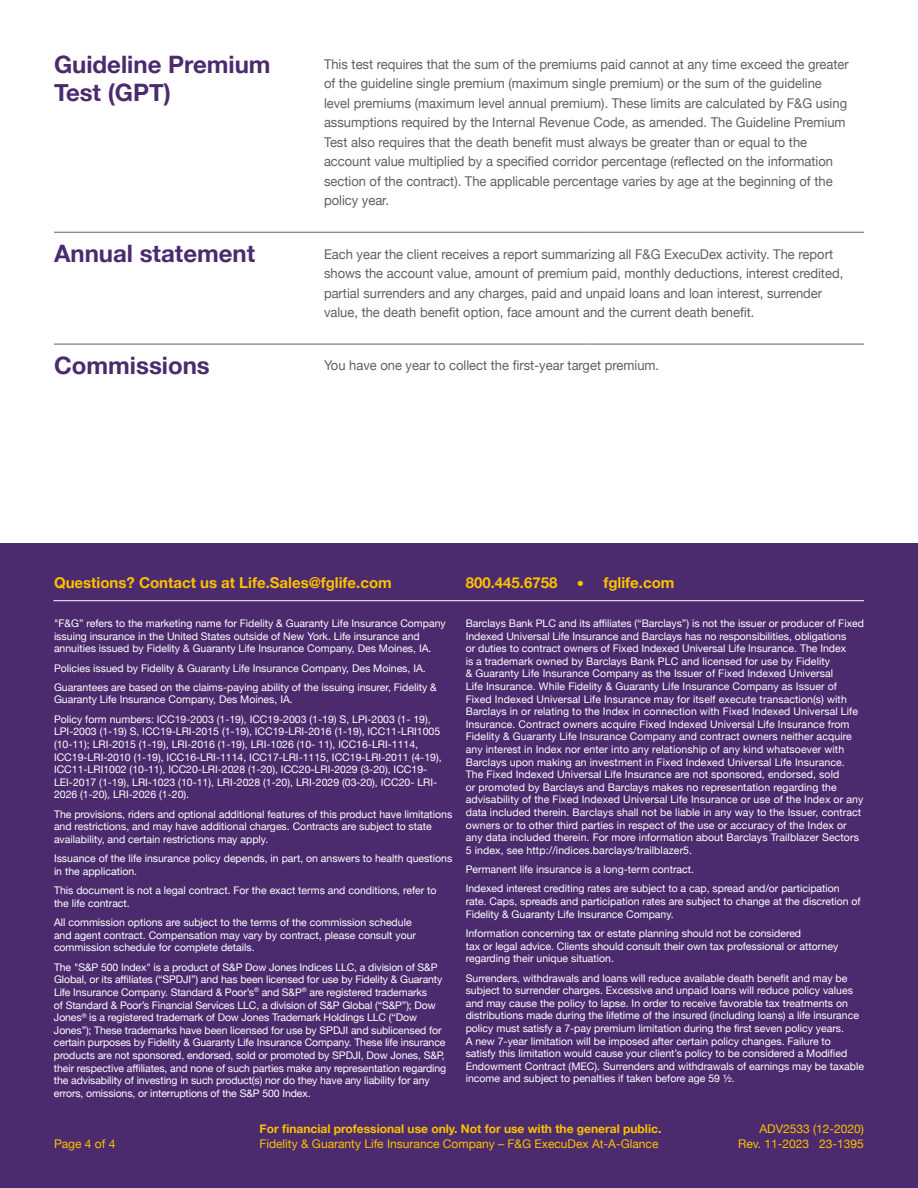
<style>
.page{position:relative;width:918px;height:1188px;background:#4b2b6e}
.page>*{position:absolute;margin:0;border:0;box-sizing:border-box;transform-origin:0 0}
.t1{font:700 24px/28.5px "Helvetica Neue";color:#4b2b6e}
.t2{font:700 15px "Helvetica Neue";color:#fcc100}
.t3{font:13.5px/19.5px "Helvetica Neue";color:#5f6160;scale:.96 1}
.t4{font:12px "Helvetica Neue";color:#fcc100}
.t5{font:700 12px "Helvetica Neue";color:#fcc100}
.t6{font:10.5px/12.6px "Helvetica Neue";color:#fff}
.s1{font-size:24px}
</style>
<div class="page">
<div style="left:0;top:0;width:918px;height:542px;background:#fff"></div>
<hr style="left:53px;top:600px;width:811px;height:1px;background:#fff">
<hr style="left:54px;top:232px;width:270px;height:1px;background:#5f6160">
<hr style="left:324px;top:232px;width:267px;height:1px;background:#5f6160">
<hr style="left:591px;top:232px;width:273px;height:1px;background:#5f6160">
<hr style="left:54px;top:344px;width:270px;height:1px;background:#5f6160">
<hr style="left:324px;top:344px;width:267px;height:1px;background:#5f6160">
<hr style="left:591px;top:344px;width:273px;height:1px;background:#5f6160">
<h1 class="t1" style="left:54px;top:50px;width:218px">Guideline Premium<br>Test (GPT)</h1>
<p class="t3" style="left:324px;top:55px;width:548px">This test requires that the sum of the premiums paid cannot at any time exceed the greater of the guideline single premium (maximum single premium) or the sum of the guideline level premiums (maximum level annual premium). These limits are calculated by F&amp;G using assumptions required by the Internal Revenue Code, as amended. The Guideline Premium Test also requires that the death benefit must always be greater than or equal to the account value multiplied by a specified corridor percentage (reflected on the information section of the contract). The applicable percentage varies by age at the beginning of the policy year.</p>
<h1 class="t1" style="left:54px;top:240px;width:203px">Annual statement</h1>
<p class="t3" style="left:324px;top:245px;width:542px">Each year the client receives a report summarizing all F&amp;G ExecuDex activity. The report shows the account value, amount of premium paid, monthly deductions, interest credited, partial surrenders and any charges, paid and unpaid loans and loan interest, surrender value, the death benefit option, face amount and the current death benefit.</p>
<h1 class="t1" style="left:54px;top:352px;width:157px">Commissions</h1>
<p class="t3" style="left:324px;top:357px;width:351px">You have one year to collect the first-year target premium.</p>
<h2 class="t2" style="left:54px;top:570px;width:339px">Questions? Contact us at Life.Sales@fglife.com</h2>
<h2 class="t2" style="left:466px;top:570px;width:120px">800.445.6758 <span class="s1">•</span></h2>
<h2 class="t2" style="left:603px;top:570px;width:73px">fglife.com</h2>
<p class="t6" style="left:54px;top:618px;width:393px">"F&amp;G” refers to the marketing name for Fidelity &amp; Guaranty Life Insurance Company issuing insurance in the United States outside of New York. Life insurance and annuities issued by Fidelity &amp; Guaranty Life Insurance Company, Des Moines, IA.</p>
<p class="t6" style="left:54px;top:659px;width:384px;line-height:19.4px">Policies issued by Fidelity &amp; Guaranty Life Insurance Company, Des Moines, IA.<br>Guarantees are based on the claims-paying ability of the issuing insurer, Fidelity &amp;</p>
<p class="t6" style="left:54px;top:691px;width:378px;line-height:19.4px">Guaranty Life Insurance Company, Des Moines, IA.<br>Policy form numbers: ICC19-2003 (1-19), ICC19-2003 (1-19) S, LPI-2003 (1- 19),</p>
<p class="t6" style="left:54px;top:726px;width:389px">LPI-2003 (1-19) S, ICC19-LRI-2015 (1-19), ICC19-LRI-2016 (1-19), ICC11-LRI1005 (10-11); LRI-2015 (1-19), LRI-2016 (1-19), LRI-1026 (10- 11), ICC16-LRI-1114, ICC19-LRI-2010 (1-19), ICC16-LRI-1114, ICC17-LRI-1115, ICC19-LRI-2011 (4-19), ICC11-LRI1002 (10-11), ICC20-LRI-2028 (1-20), ICC20-LRI-2029 (3-20), ICC19- LEI-2017 (1-19), LRI-1023 (10-11), LRI-2028 (1-20), LRI-2029 (03-20), ICC20- LRI-2026 (1-20), LRI-2026 (1-20).</p>
<p class="t6" style="left:54px;top:808px;width:400px">The provisions, riders and optional additional features of this product have limitations and restrictions, and may have additional charges. Contracts are subject to state availability, and certain restrictions may apply.</p>
<p class="t6" style="left:54px;top:853px;width:400px">Issuance of the life insurance policy depends, in part, on answers to health questions in the application.</p>
<p class="t6" style="left:54px;top:885px;width:384px">This document is not a legal contract. For the exact terms and conditions, refer to the life contract.</p>
<p class="t6" style="left:54px;top:917px;width:364px">All commission options are subject to the terms of the commission schedule and agent contract. Compensation may vary by contract, please consult your commission schedule for complete details.</p>
<p class="t6" style="left:54px;top:961px;width:394px">The "S&amp;P 500 Index" is a product of S&amp;P Dow Jones Indices LLC, a division of S&amp;P Global, or its affiliates (“SPDJI”) and has been licensed for use by Fidelity &amp; Guaranty Life Insurance Company. Standard &amp; Poor’s<sup>®</sup> and S&amp;P<sup>®</sup> are registered trademarks<br>of Standard &amp; Poor’s Financial Services LLC, a division of S&amp;P Global (“S&amp;P”); Dow Jones<sup>®</sup> is a registered trademark of Dow Jones Trademark Holdings LLC (“Dow Jones”); These trademarks have been licensed for use by SPDJI and sublicensed for certain purposes by Fidelity &amp; Guaranty Life Insurance Company. These life insurance products are not sponsored, endorsed, sold or promoted by SPDJI, Dow Jones, S&amp;P, their respective affiliates, and none of such parties make any representation regarding the advisability of investing in such product(s) nor do they have any liability for any errors, omissions, or interruptions of the S&amp;P 500 Index.</p>
<p class="t6" style="left:466px;top:618px;width:400px">Barclays Bank PLC and its affiliates (“Barclays”) is not the issuer or producer of Fixed Indexed Universal Life Insurance and Barclays has no responsibilities, obligations<br>or duties to contract owners of Fixed Indexed Universal Life Insurance. The Index<br>is a trademark owned by Barclays Bank PLC and licensed for use by Fidelity<br>&amp; Guaranty Life Insurance Company as the Issuer of Fixed Indexed Universal<br>Life Insurance. While Fidelity &amp; Guaranty Life Insurance Company as Issuer of Fixed Indexed Universal Life Insurance may for itself execute transaction(s) with Barclays in or relating to the Index in connection with Fixed Indexed Universal Life Insurance. Contract owners acquire Fixed Indexed Universal Life Insurance from Fidelity &amp; Guaranty Life Insurance Company and contract owners neither acquire any interest in Index nor enter into any relationship of any kind whatsoever with Barclays upon making an investment in Fixed Indexed Universal Life Insurance.<br>The Fixed Indexed Universal Life Insurance are not sponsored, endorsed, sold<br>or promoted by Barclays and Barclays makes no representation regarding the advisability of the Fixed Indexed Universal Life Insurance or use of the Index or any data included therein. Barclays shall not be liable in any way to the Issuer, contract owners or to other third parties in respect of the use or accuracy of the Index or any data included therein. For more information about Barclays Trailblazer Sectors 5 index, see http://indices.barclays/trailblazer5.</p>
<p class="t6" style="left:466px;top:860px;width:375px;line-height:19.4px">Permanent life insurance is a long-term contract.<br>Indexed interest crediting rates are subject to a cap, spread and/or participation</p>
<p class="t6" style="left:466px;top:896px;width:396px">rate. Caps, spreads and participation rates are subject to change at the discretion of<br>Fidelity &amp; Guaranty Life Insurance Company.</p>
<p class="t6" style="left:466px;top:928px;width:374px">Information concerning tax or estate planning should not be considered<br>tax or legal advice. Clients should consult their own tax professional or attorney regarding their unique situation.</p>
<p class="t6" style="left:466px;top:972px;width:400px">Surrenders, withdrawals and loans will reduce available death benefit and may be subject to surrender charges. Excessive and unpaid loans will reduce policy values and may cause the policy to lapse. In order to receive favorable tax treatments on distributions made during the lifetime of the insured (including loans) a life insurance policy must satisfy a 7-pay premium limitation during the first seven policy years.<br>A new 7-year limitation will be imposed after certain policy changes. Failure to<br>satisfy this limitation would cause your client’s policy to be considered a Modified Endowment Contract (MEC). Surrenders and withdrawals of earnings may be taxable income and subject to penalties if taken before age 59 ½.</p>
<p class="t5" style="left:260px;top:1119px;width:403px">For financial professional use only. Not for use with the general public.</p>
<p class="t4" style="left:760px;top:1120px;width:106px">ADV2533 (12-2020)</p>
<p class="t4" style="left:54px;top:1135px;width:63px">Page 4 of 4</p>
<p class="t4" style="left:260px;top:1135px;width:400px">Fidelity &amp; Guaranty Life Insurance Company – F&amp;G ExecuDex At-A-Glance</p>
<p class="t4" style="left:738px;top:1135px;width:127px">Rev. 11-2023 23-1395</p>
</div>
